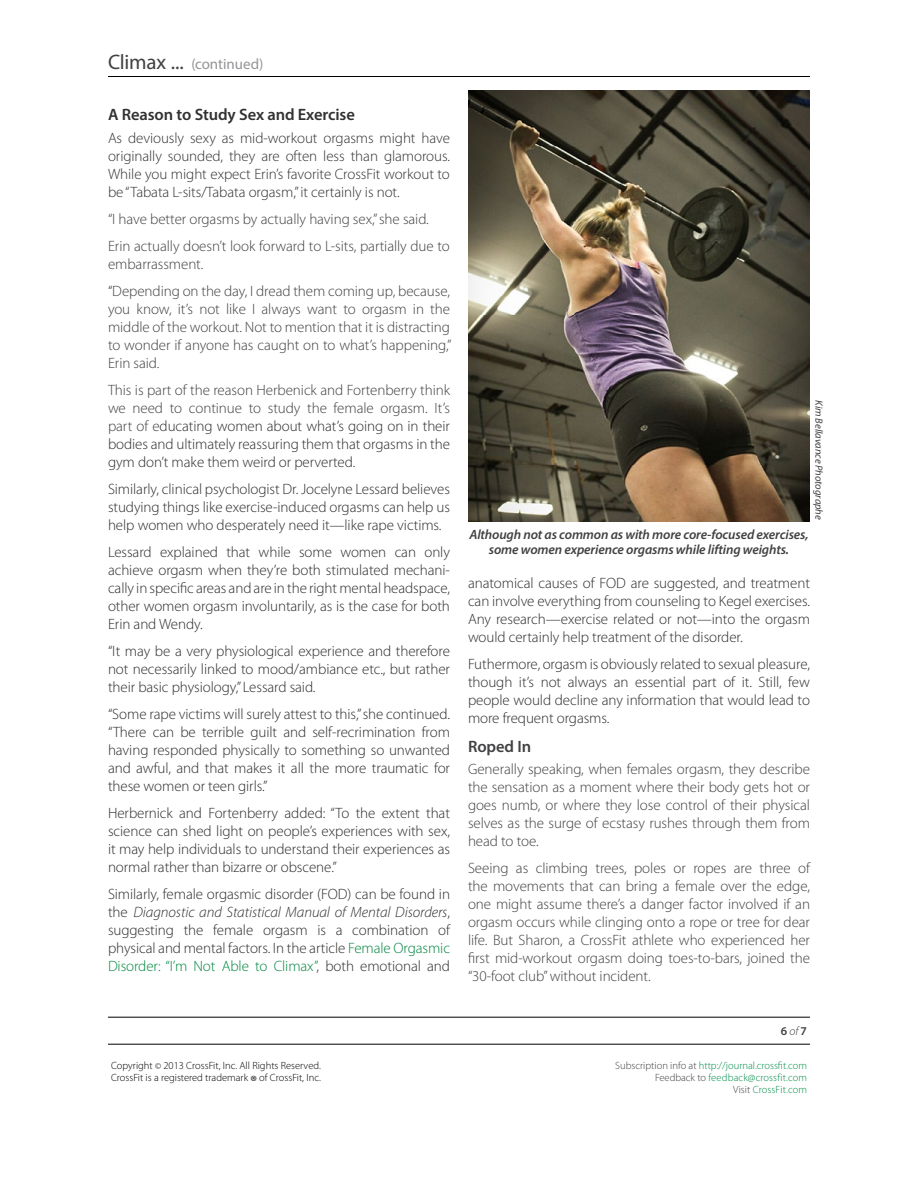
<style>
.page{position:relative;width:918px;height:1188px;background:#fff}
.page>*{position:absolute;margin:0;border:0;box-sizing:border-box;transform-origin:0 0}
.t1{font:600 16.5px "Myriad Pro";letter-spacing:-.005em;color:#313131}
.t2{font:600 16.5px "Myriad Pro";letter-spacing:-.005em;color:#414042}
.t3{font:300 15px/18px "Myriad Pro";letter-spacing:-.005em;color:#2c2c2b;text-align:justify}
.t4{font:300 15px/18px "Myriad Pro";letter-spacing:-.005em;color:#414042;text-align:justify}
.t5{font:300 15px/18px "Myriad Pro";letter-spacing:-.005em;color:#313131;text-align:justify}
.t6{font:15px "Myriad Pro";letter-spacing:-.005em;color:#939598}
.t7{font:italic 600 13.5px/15px "Myriad Pro";letter-spacing:-.01em;color:#414042;text-align:center}
.t8{font:600 12px "Myriad Pro";color:#414042}
.t9{font:300 10.5px/12px "Myriad Pro";color:#008d49;text-align:right}
.t10{font:300 10.5px/12px "Myriad Pro";color:#000}
.t11{font:italic 10.5px "Myriad Pro";letter-spacing:-.005em;color:#414042}
.s1{font-size:21px;color:#414042}
.s2{color:#2c2c2b}
.s3{color:#414042}
.s4{font-style:italic}
.s5{color:#00853f}
.s6{font-weight:300;font-style:italic}
.s7{font-size:9px}
.s8{font-size:16.5px}
</style>
<div class="page">
<hr style="left:108px;top:76px;width:702px;height:1px;background:#000">
<hr style="left:108px;top:1017px;width:702px;height:1px;background:#000">
<hr style="left:108px;top:1044px;width:702px;height:1px;background:#000">
<img style="left:468px;top:90px;width:342px;height:431px">
<p class="t6" style="left:108px;top:55px;width:157px"><span class="s1">Climax ...</span> (continued)</p>
<p class="t1" style="left:108px;top:104px;width:248px">A Reason to Study Sex and Exercise</p>
<p class="t5" style="left:108px;top:129px;width:344px">As deviously sexy as mid-workout orgasms might have originally sounded, they are often less than glamorous.<br>While you might expect Erin’s favorite CrossFit workout to be “Tabata L-sits/Tabata orgasm,” it certainly is not.</p>
<p class="t4" style="left:108px;top:206px;width:343px;line-height:27px">“I have better orgasms by actually having sex,” she said.<br>Erin actually doesn’t look forward to L-sits, partially due to</p>
<p class="t4" style="left:108px;top:251px;width:344px;line-height:27px">embarrassment.<br><span class="s2">“</span>Depending on the day, I dread them coming up, because,</p>
<p class="t4" style="left:108px;top:300px;width:345px">you know, it’s not like I always want to orgasm in the middle of the workout. Not to mention that it is distracting to wonder if anyone has caught on to what’s happening,” Erin said.</p>
<p class="t3" style="left:108px;top:381px;width:344px"><span class="s3">This is part of the reason Herbenick and Fortenberry think we need to continue to study the female orgasm. It’s part of e</span>ducating women about what’s going on in their bodies and ultimately reassuring them that orgasms in the gym don’t make them weird or perverted.</p>
<p class="t3" style="left:108px;top:480px;width:344px">Similarly, clinical psychologist Dr. Jocelyne Lessard believes studying things like exercise-induced orgasms can help us help women who desperately need it—like rape victims.</p>
<p class="t3" style="left:108px;top:543px;width:344px">Lessard explained that while some women can only achieve orgasm when they’re both stimulated mechani&shy;cally in specific areas and are in the right mental headspace, other women orgasm involuntarily, as is the case for both Erin and Wendy.</p>
<p class="t3" style="left:108px;top:642px;width:344px">“It may be a very physiological experience and therefore not necessarily linked to mood/ambiance etc., but rather their basic physiology,” Lessard said.</p>
<p class="t3" style="left:108px;top:705px;width:344px">“Some rape victims will surely attest to this,” she continued. “There can be terrible guilt and self-recrimination from having responded physically to something so unwanted and awful, and that makes it all the more traumatic for these women or teen girls.”</p>
<p class="t3" style="left:108px;top:804px;width:344px">Herbernick and Fortenberry added: “To the extent that science can shed light on people’s experiences with sex, it may help individuals to understand their experiences as normal rather than bizarre or obscene.”</p>
<p class="t3" style="left:108px;top:885px;width:344px">Similarly, female orgasmic disorder (FOD) can be found in the <span class="s4">Diagnostic and Statistical Manual of Mental Disorders</span>, suggesting the female orgasm is a combination of physical and mental factors. In the article <span class="s5">Female Orgasmic Disorder: “I’m Not Able to Climax”</span>, both emotional and</p>
<p class="t11" style="left:826px;top:400px;width:121px;rotate:90deg">Kim Bellavance Photographe</p>
<p class="t7" style="left:469px;top:526px;width:341px">Although not as common as with more core-focused exercises, some women experience orgasms while lifting weights.</p>
<p class="t3" style="left:468px;top:574px;width:344px">anatomical causes of FOD are suggested, and treatment can involve everything from counseling to Kegel exercises.<br>Any research—exercise related or not—into the orgasm would certainly help treatment of the disorder.</p>
<p class="t3" style="left:468px;top:655px;width:344px">Futhermore, orgasm is obviously related to sexual pleasure, though it’s not always an essential part of it. Still, few people would decline any information that would lead to more frequent orgasms.</p>
<p class="t2" style="left:468px;top:736px;width:65px">Roped In</p>
<p class="t4" style="left:468px;top:760px;width:344px">Generally speaking, when females orgasm, they describe the sensation as a moment where their body gets hot or goes numb, or where they lose control of their physical selves as the surge of ecstasy rushes through them from head to toe.</p>
<p class="t4" style="left:468px;top:859px;width:344px">Seeing as climbing trees, poles or ropes are three of the movements that can bring a female over the edge, one might assume there’s a danger factor involved if an orgasm occurs while clinging onto a rope or tree for dear life. But Sharon, a CrossFit athlete who experienced her first mid-workout orgasm doing toes-to-bars, joined the “30-foot club” without incident.</p>
<p class="t8" style="left:781px;top:1023px;width:28px">6 <span class="s6">of</span> 7</p>
<p class="t10" style="left:111px;top:1060px;width:211px">Copyright <span class="s7">©</span> 2013 CrossFit, Inc. All Rights Reserved.<br>CrossFit is a registered trademark <span class="s8">®</span> of CrossFit, Inc.</p>
<p class="t9" style="left:615px;top:1060px;width:193px"><span class="s3">Subscription info at</span> http://journal.crossfit.com<br><span class="s3">Feedback to</span> feedback@crossfit.com<br><span class="s3">Visit</span> CrossFit.com</p>
</div>
